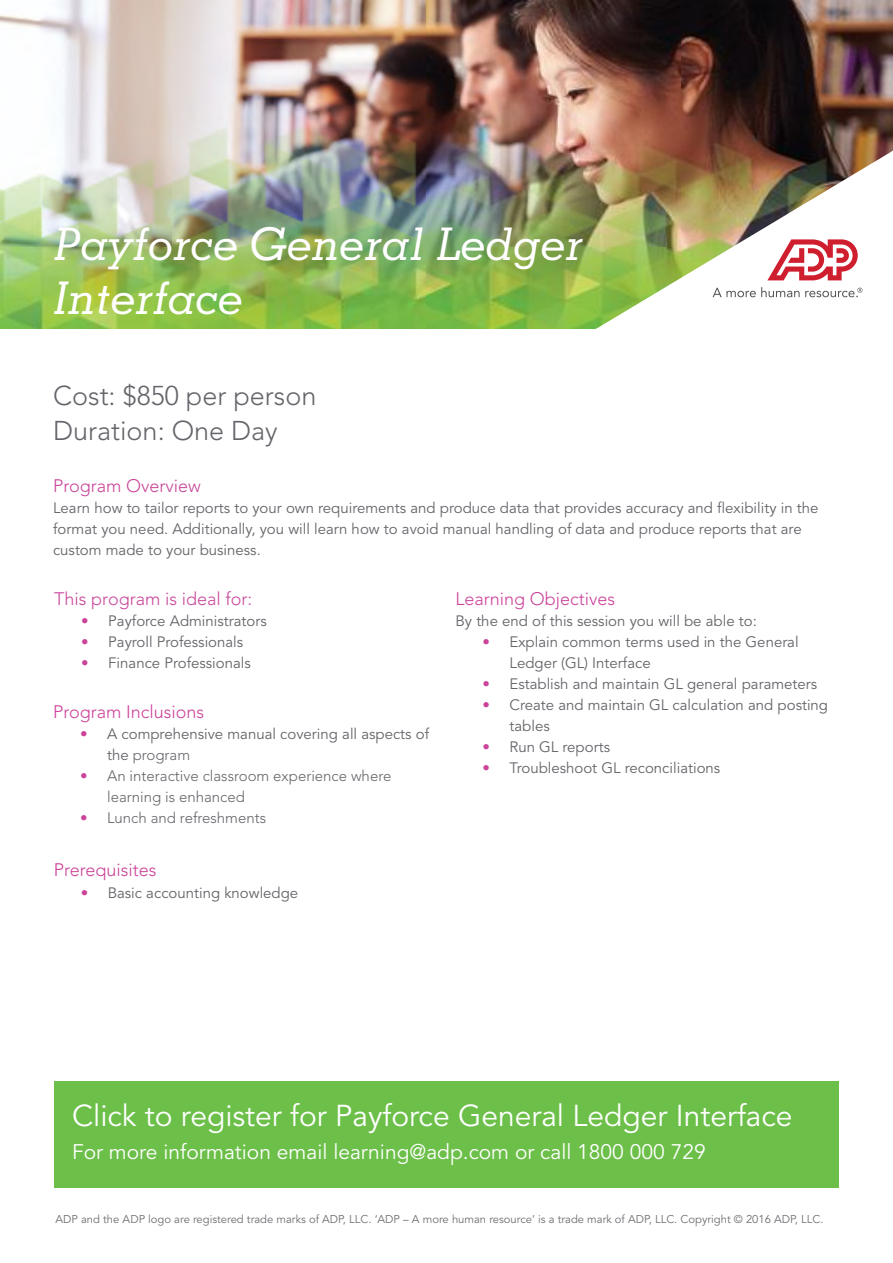
<style>
.page{position:relative;width:893px;height:1263px;background:#fff}
.page>*{position:absolute;margin:0;border:0;box-sizing:border-box;transform-origin:0 0}
.t1{font:italic 500 45px/54px "Memphis LT Std";color:#fff}
.t2{font:30px "Avenir LT Std";color:#fff}
.t3{font:300 27px/34.5px "Avenir LT Std";color:#64646a}
.t4{font:21px "Avenir LT Std";color:#fff}
.t5{font:300 18px "Avenir LT Std";color:#cc4299}
.t6{font:300 18px "Avenir LT Std";color:#c94799}
.t7{font:300 18px "Avenir LT Std";color:#c94599}
.t8{font:15px/21px "Avenir LT Std";color:#64646a}
.t9{font:300 15px/21px "Avenir LT Std";color:#64646a}
.t10{font:11.25px "Avenir LT Std";color:#6e6e73}
.s1{color:#cc4299}
.s2{font-weight:300}
.s3{font-weight:400;color:#cc4299}
</style>
<div class="page">
<div style="left:54px;top:1081px;width:784px;height:107px;background:#6cc049"></div>
<img style="left:0;top:0;width:893px;height:329px">
<img style="left:591px;top:149px;width:302px;height:180px">
<svg style="left:767px;top:239px;width:91px;height:41px"></svg>
<svg style="left:712px;top:287px;width:150px;height:10px"></svg>
<h1 class="t1" style="left:54px;top:217px;width:532px">Payforce General Ledger<br>Interface</h1>
<h3 class="t3" style="left:53px;top:379px;width:265px">Cost: $850 per person<br>Duration: One Day</h3>
<p class="t7" style="left:53px;top:475px;width:149px">Program Overview</p>
<p class="t8" style="left:53px;top:497px;width:767px">Learn how to tailor reports to your own requirements and produce data that provides accuracy and flexibility in the format you need. Additionally, you will learn how to avoid manual handling of data and produce reports that are custom made to your business.</p>
<p class="t6" style="left:54px;top:589px;width:199px">This program is ideal for:</p>
<p class="t8" style="left:81px;top:611px;width:187px"><span class="s1">•</span> Payforce Administrators</p>
<p class="t8" style="left:81px;top:632px;width:163px"><span class="s1">•</span> Payroll Professionals</p>
<p class="t8" style="left:81px;top:653px;width:171px"><span class="s1">•</span> Finance Professionals</p>
<p class="t5" style="left:53px;top:701px;width:153px">Program Inclusions</p>
<p class="t8" style="left:107px;top:724px;width:324px;text-indent:-27px"><span class="s1">•</span> A comprehensive manual covering all aspects of the <span class="s2">program</span></p>
<p class="t9" style="left:107px;top:765px;width:286px;text-indent:-27px"><span class="s3">•</span> An interactive classroom experience where learning is enhanced</p>
<p class="t9" style="left:80px;top:807px;width:187px"><span class="s3">•</span> Lunch and refreshments</p>
<p class="t5" style="left:54px;top:859px;width:104px">Prerequisites</p>
<p class="t8" style="left:81px;top:883px;width:219px"><span class="s1">•</span> Basic accounting knowledge</p>
<p class="t5" style="left:455px;top:589px;width:161px">Learning Objectives</p>
<p class="t8" style="left:455px;top:611px;width:303px">By the end of this session you will be able to:</p>
<p class="t8" style="left:509px;top:632px;width:291px;text-indent:-27px"><span class="s1">•</span> Explain common terms used in the General<br>Ledger (GL) Interface</p>
<p class="t8" style="left:482px;top:674px;width:336px"><span class="s1">•</span> Establish and maintain GL general parameters</p>
<p class="t8" style="left:509px;top:695px;width:320px;text-indent:-27px"><span class="s1">•</span> Create and maintain GL calculation and posting tables</p>
<p class="t8" style="left:482px;top:737px;width:129px"><span class="s1">•</span> Run GL reports</p>
<p class="t8" style="left:482px;top:758px;width:239px"><span class="s1">•</span> Troubleshoot GL reconciliations</p>
<h2 class="t2" style="left:72px;top:1097px;width:722px">Click to register for Payforce General Ledger Interface</h2>
<h3 class="t4" style="left:72px;top:1139px;width:635px">For more information email learning@adp.com or call 1800 000 729</h3>
<p class="t10" style="left:56px;top:1212px;width:769px">ADP and the ADP logo are registered trade marks of ADP, LLC. ‘ADP – A more human resource’ is a trade mark of ADP, LLC. Copyright © 2016 ADP, LLC.</p>
</div>
